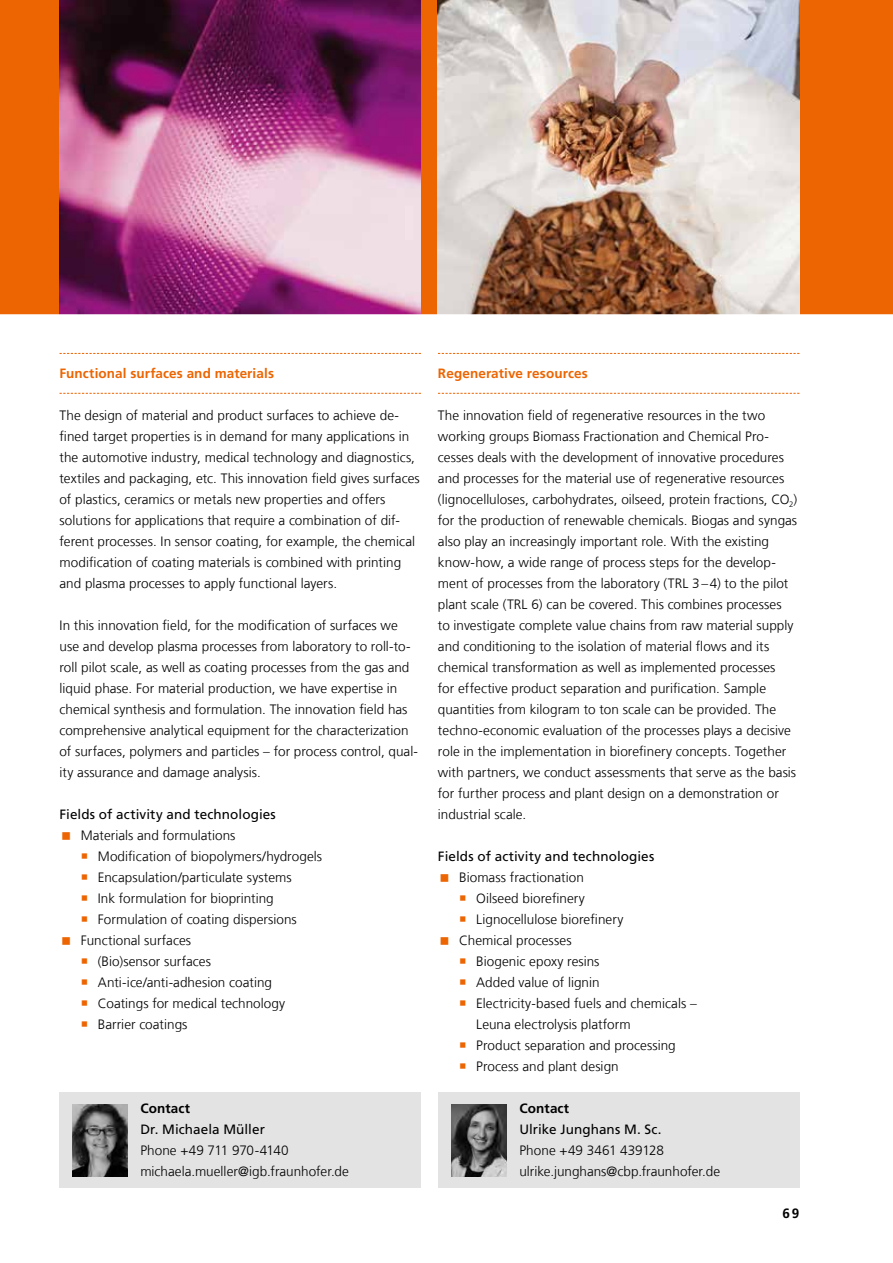
<style>
.page{position:relative;width:893px;height:1263px;background:#fff}
.page>*{position:absolute;margin:0;border:0;box-sizing:border-box;transform-origin:0 0}
.t1{font:300 13.5px/21px "Frutiger LT Com";letter-spacing:.005em;color:#000}
.t2{font:13.5px "Frutiger LT Com";letter-spacing:.005em;color:#000}
.t3{font:700 13.5px "Frutiger LT Com";letter-spacing:.01em;color:#ec6502}
.t4{font:700 13.5px "Frutiger LT Com";letter-spacing:.01em;color:#000}
.s1{color:#ec6502}
</style>
<div class="page">
<div style="left:0;top:0;width:893px;height:315px;background:#ec6502"></div>
<svg style="left:60px;top:353px;width:361px;height:1px"></svg>
<svg style="left:60px;top:393px;width:361px;height:1px"></svg>
<div style="left:60px;top:1092px;width:361px;height:33px;background:#e3e3e3"></div>
<div style="left:60px;top:1113px;width:361px;height:33px;background:#e3e3e3"></div>
<div style="left:60px;top:1134px;width:361px;height:33px;background:#e3e3e3"></div>
<div style="left:60px;top:1155px;width:361px;height:33px;background:#e3e3e3"></div>
<svg style="left:438px;top:353px;width:361px;height:1px"></svg>
<svg style="left:438px;top:393px;width:361px;height:1px"></svg>
<div style="left:438px;top:1092px;width:361px;height:33px;background:#e3e3e3"></div>
<div style="left:438px;top:1113px;width:361px;height:33px;background:#e3e3e3"></div>
<div style="left:438px;top:1134px;width:361px;height:33px;background:#e3e3e3"></div>
<div style="left:438px;top:1155px;width:361px;height:33px;background:#e3e3e3"></div>
<img style="left:451px;top:1105px;width:56px;height:71px">
<img style="left:60px;top:0;width:361px;height:314px">
<img style="left:72px;top:1105px;width:56px;height:71px">
<img style="left:438px;top:0;width:361px;height:314px">
<svg style="left:0;top:314px;width:893px;height:1px"></svg>
<p class="t3" style="left:60px;top:365px;width:216px">Functional surfaces and materials</p>
<p class="t1" style="left:60px;top:405px;width:362px">The design of material and product surfaces to achieve de&shy;fined target properties is in demand for many applications in the automotive industry, medical technology and diagnostics, textiles and packaging, etc. This innovation field gives surfaces of plastics, ceramics or metals new properties and offers solutions for applications that require a combination of dif&shy;ferent processes. In sensor coating, for example, the chemical modification of coating materials is combined with printing and plasma processes to apply functional layers.</p>
<p class="t1" style="left:60px;top:615px;width:360px">In this innovation field, for the modification of surfaces we use and develop plasma processes from laboratory to roll-to&shy;roll pilot scale, as well as coating processes from the gas and liquid phase. For material production, we have expertise in chemical synthesis and formulation. The innovation field has comprehensive analytical equipment for the characterization of surfaces, polymers and particles – for process control, qual&shy;ity assurance and damage analysis.</p>
<p class="t2" style="left:60px;top:806px;width:218px">Fields of activity and technologies</p>
<p class="t1" style="left:81px;top:825px;width:156px">Materials and formulations</p>
<p class="t1" style="left:81px;top:846px;width:243px"><span class="s1">○</span> Modification of biopolymers/hydrogels</p>
<p class="t1" style="left:81px;top:867px;width:212px"><span class="s1">○</span> Encapsulation/particulate systems</p>
<p class="t1" style="left:81px;top:888px;width:194px"><span class="s1">○</span> Ink formulation for bioprinting</p>
<p class="t1" style="left:81px;top:909px;width:218px"><span class="s1">○</span> Formulation of coating dispersions<br>Functional surfaces</p>
<p class="t1" style="left:81px;top:951px;width:132px"><span class="s1">○</span> (Bio)sensor surfaces</p>
<p class="t1" style="left:81px;top:972px;width:193px"><span class="s1">○</span> Anti-ice/anti-adhesion coating</p>
<p class="t1" style="left:81px;top:993px;width:206px"><span class="s1">○</span> Coatings for medical technology</p>
<p class="t1" style="left:81px;top:1014px;width:108px"><span class="s1">○</span> Barrier coatings</p>
<p class="t4" style="left:140px;top:1101px;width:51px">Contact</p>
<p class="t2" style="left:140px;top:1122px;width:126px">Dr. Michaela Müller</p>
<p class="t1" style="left:140px;top:1140px;width:210px">Phone +49 711 970-4140 michaela.mueller@igb.fraunhofer.de</p>
<p class="t3" style="left:438px;top:365px;width:151px">Regenerative resources</p>
<p class="t1" style="left:438px;top:405px;width:361px">The innovation field of regenerative resources in the two working groups Biomass Fractionation and Chemical Pro&shy;cesses deals with the development of innovative procedures and processes for the material use of regenerative resources (lignocelluloses, carbohydrates, oilseed, protein fractions, CO<sub>2</sub>) for the production of renewable chemicals. Biogas and syngas also play an increasingly important role. With the existing know-how, a wide range of process steps for the develop&shy;ment of processes from the laboratory (TRL 3–4) to the pilot plant scale (TRL 6) can be covered. This combines processes<br>to investigate complete value chains from raw material supply and conditioning to the isolation of material flows and its chemical transformation as well as implemented processes<br>for effective product separation and purification. Sample quantities from kilogram to ton scale can be provided. The techno-economic evaluation of the processes plays a decisive role in the implementation in biorefinery concepts. Together with partners, we conduct assessments that serve as the basis for further process and plant design on a demonstration or industrial scale.</p>
<p class="t2" style="left:438px;top:848px;width:218px">Fields of activity and technologies</p>
<p class="t1" style="left:459px;top:867px;width:126px">Biomass fractionation</p>
<p class="t1" style="left:459px;top:888px;width:127px"><span class="s1">○</span> Oilseed biorefinery</p>
<p class="t1" style="left:459px;top:909px;width:166px"><span class="s1">○</span> Lignocellulose biorefinery<br>Chemical processes</p>
<p class="t1" style="left:459px;top:951px;width:142px"><span class="s1">○</span> Biogenic epoxy resins</p>
<p class="t1" style="left:459px;top:972px;width:142px"><span class="s1">○</span> Added value of lignin</p>
<p class="t1" style="left:476px;top:993px;width:222px;text-indent:-17px"><span class="s1">○</span> Electricity-based fuels and chemicals –<br>Leuna electrolysis platform</p>
<p class="t1" style="left:459px;top:1035px;width:218px"><span class="s1">○</span> Product separation and processing</p>
<p class="t1" style="left:459px;top:1056px;width:161px"><span class="s1">○</span> Process and plant design</p>
<p class="t4" style="left:519px;top:1101px;width:51px">Contact</p>
<p class="t2" style="left:519px;top:1122px;width:144px">Ulrike Junghans M. Sc.</p>
<p class="t1" style="left:519px;top:1140px;width:202px">Phone +49 3461 439128 ulrike.junghans@cbp.fraunhofer.de</p>
<p class="t4" style="left:783px;top:1205px;width:18px">69</p>
</div>
